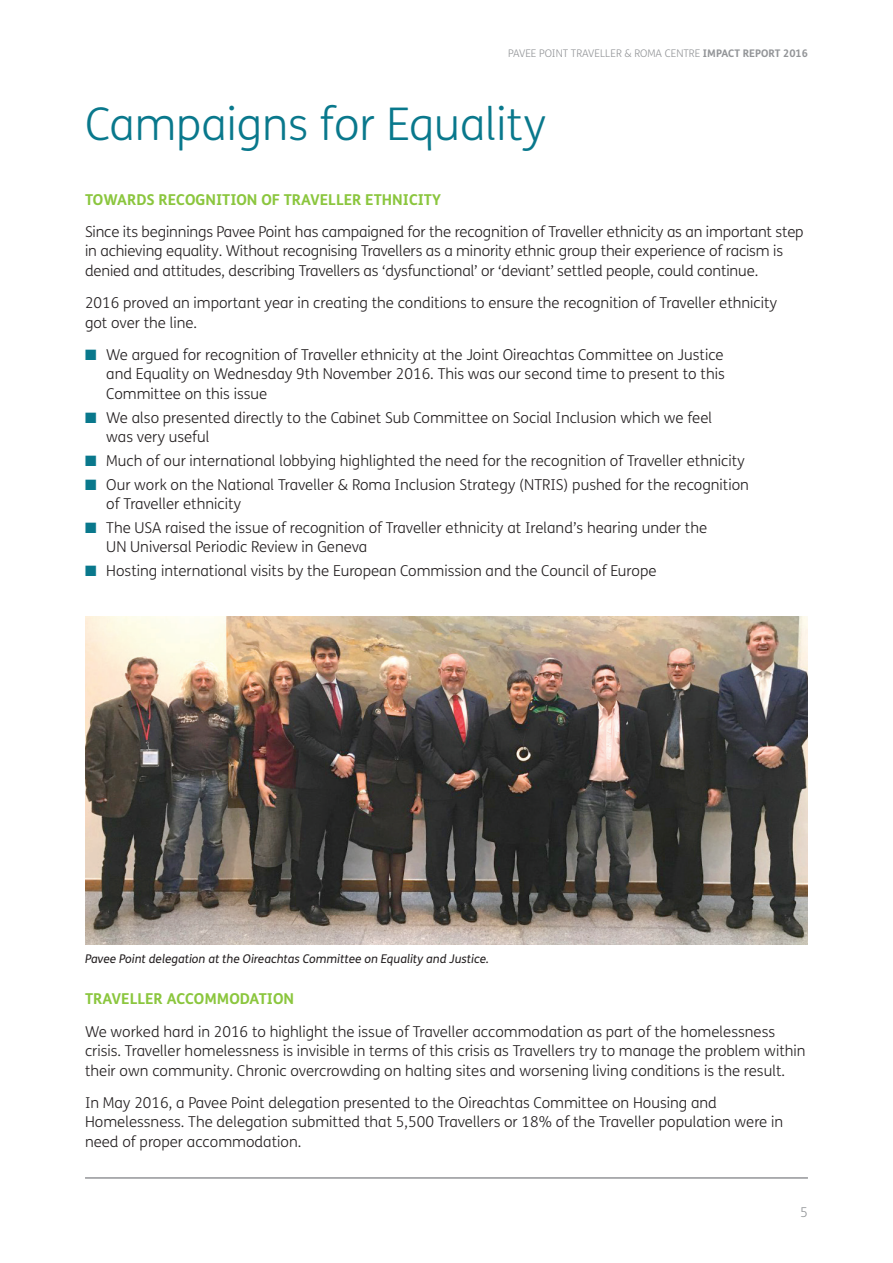
<style>
.page{position:relative;width:893px;height:1263px;background:#fff}
.page>*{position:absolute;margin:0;border:0;box-sizing:border-box;transform-origin:0 0}
.t1{font:300 45px "FS Me";color:#09788c}
.t2{font:300 15px/19.5px "FS Me";color:#231f20}
.t3{font:700 15px "FS Me";color:#8bc63e}
.t4{font:300 13.5px "FS Me";color:#939598}
.t5{font:italic 12px "FS Me";color:#231f20}
.t6{font:300 10.5px "FS Me";color:#939598}
.s1{font-weight:700}
.s2{color:#09788c}
</style>
<div class="page">
<hr style="left:85px;top:1177px;width:723px;height:2px;background:#939598">
<img style="left:85px;top:617px;width:723px;height:327px">
<p class="t6" style="left:508px;top:46px;width:301px">PAVEE POINT TRAVELLER &amp; ROMA CENTRE <span class="s1">IMPACT REPORT 2016</span></p>
<h1 class="t1" style="left:85px;top:94px;width:462px">Campaigns for Equality</h1>
<p class="t3" style="left:85px;top:188px;width:357px">TOWARDS RECOGNITION OF TRAVELLER ETHNICITY</p>
<p class="t2" style="left:85px;top:221px;width:720px">Since its beginnings Pavee Point has campaigned for the recognition of Traveller ethnicity as an important step in achieving equality. Without recognising Travellers as a minority ethnic group their experience of racism is denied and attitudes, describing Travellers as ‘dysfunctional’ or ‘deviant’ settled people, could continue.</p>
<p class="t2" style="left:85px;top:293px;width:694px">2016 proved an important year in creating the conditions to ensure the recognition of Traveller ethnicity got over the line.</p>
<p class="t2" style="left:106px;top:344px;width:620px;text-align:justify;text-indent:-21px"><span class="s2">■</span> We argued for recognition of Traveller ethnicity at the Joint Oireachtas Committee on Justice and Equality on Wednesday 9th November 2016. This was our second time to present to this Committee on this issue</p>
<p class="t2" style="left:106px;top:407px;width:607px;text-indent:-21px"><span class="s2">■</span> We also presented directly to the Cabinet Sub Committee on Social Inclusion which we feel was very useful</p>
<p class="t2" style="left:85px;top:450px;width:661px"><span class="s2">■</span> Much of our international lobbying highlighted the need for the recognition of Traveller ethnicity</p>
<p class="t2" style="left:106px;top:474px;width:644px;text-indent:-21px"><span class="s2">■</span> Our work on the National Traveller &amp; Roma Inclusion Strategy (NTRIS) pushed for the recognition of Traveller ethnicity</p>
<p class="t2" style="left:106px;top:517px;width:602px;text-indent:-21px"><span class="s2">■</span> The USA raised the issue of recognition of Traveller ethnicity at Ireland’s hearing under the<br>UN Universal Periodic Review in Geneva</p>
<p class="t2" style="left:85px;top:561px;width:573px"><span class="s2">■</span> Hosting international visits by the European Commission and the Council of Europe</p>
<p class="t5" style="left:85px;top:951px;width:405px">Pavee Point delegation at the Oireachtas Committee on Equality and Justice.</p>
<p class="t3" style="left:85px;top:987px;width:211px">TRAVELLER ACCOMMODATION</p>
<p class="t2" style="left:85px;top:1021px;width:722px">We worked hard in 2016 to highlight the issue of Traveller accommodation as part of the homelessness crisis. Traveller homelessness is invisible in terms of this crisis as Travellers try to manage the problem within their own community. Chronic overcrowding on halting sites and worsening living conditions is the result.</p>
<p class="t2" style="left:85px;top:1092px;width:700px">In May 2016, a Pavee Point delegation presented to the Oireachtas Committee on Housing and<br>Homelessness. The delegation submitted that 5,500 Travellers or 18% of the Traveller population were in need of proper accommodation.</p>
<p class="t4" style="left:800px;top:1203px;width:9px">5</p>
</div>
